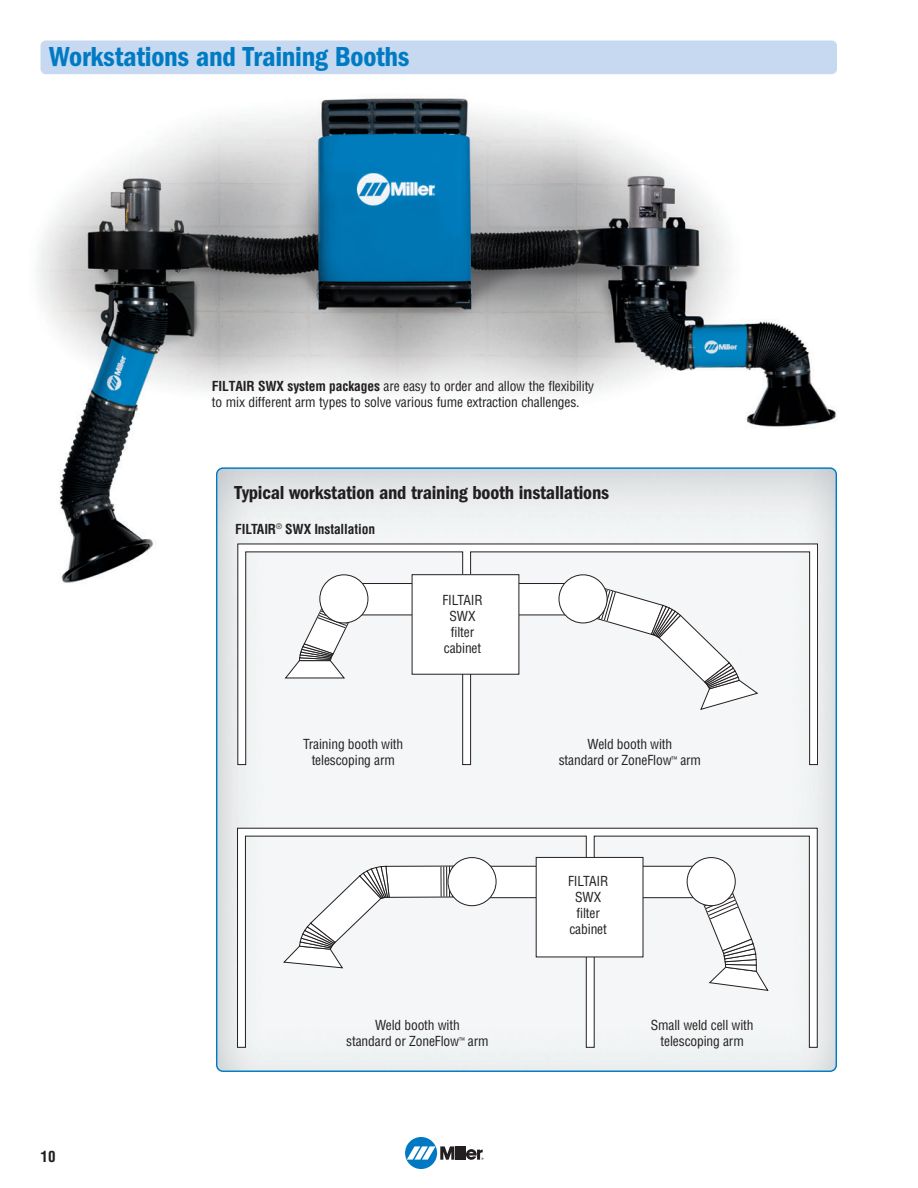
<style>
.page{position:relative;width:918px;height:1188px;background:#fff}
.page>*{position:absolute;margin:0;border:0;box-sizing:border-box;transform-origin:0 0}
.t1{font:28.5px "ITC Franklin Gothic Std Dm Cd";letter-spacing:-.01em;color:#007bc3}
.t2{font:19.5px "ITC Franklin Gothic Std Dm Cd";letter-spacing:-.01em;color:#231f20}
.t3{font:700 condensed 15px "Helvetica";color:#231f20}
.t4{font:condensed 13.5px/16.2px "Helvetica";letter-spacing:-.01em;color:#231f20;text-align:center}
.t5{font:700 condensed 13.5px "Helvetica";letter-spacing:-.01em;color:#231f20}
.s1{font-weight:700}
</style>
<div class="page">
<div style="left:405px;top:1137px;width:32px;height:32px;background:#0079c2;border-radius:50%"></div>
<hr style="left:459px;top:1146px;width:3px;height:14px;background:#231f20">
<hr style="left:463px;top:1146px;width:3px;height:14px;background:#231f20">
<svg style="left:407px;top:1146px;width:51px;height:14px"></svg>
<svg style="left:466px;top:1149px;width:18px;height:11px"></svg>
<div style="left:40px;top:40px;width:797px;height:34px;background:#c6d9f0;border-radius:5px"></div>
<img style="left:36px;top:98px;width:801px;height:485px">
<svg style="left:216px;top:467px;width:621px;height:605px"></svg>
<svg style="left:237px;top:827px;width:581px;height:221px"></svg>
<svg style="left:237px;top:543px;width:581px;height:222px"></svg>
<div style="left:457px;top:866px;width:270px;height:32px;background:#fff"></div>
<div style="left:457px;top:866px;width:270px;height:32px;border:1px solid #231f20"></div>
<div style="left:536px;top:857px;width:107px;height:100px;background:#fff"></div>
<div style="left:448px;top:858px;width:48px;height:48px;background:#fff;border-radius:50%"></div>
<div style="left:448px;top:857px;width:48px;height:49px;border:1px solid #231f20;border-radius:50%"></div>
<div style="left:687px;top:858px;width:48px;height:48px;background:#fff;border-radius:50%"></div>
<div style="left:687px;top:857px;width:49px;height:49px;border:1px solid #231f20;border-radius:50%"></div>
<svg style="left:696px;top:875px;width:73px;height:116px"></svg>
<svg style="left:282px;top:865px;width:190px;height:104px"></svg>
<div style="left:329px;top:584px;width:269px;height:31px;background:#fff"></div>
<div style="left:328px;top:583px;width:270px;height:32px;border:1px solid #231f20"></div>
<div style="left:412px;top:575px;width:107px;height:99px;background:#fff"></div>
<div style="left:559px;top:575px;width:48px;height:48px;background:#fff;border-radius:50%"></div>
<div style="left:559px;top:574px;width:48px;height:49px;border:1px solid #231f20;border-radius:50%"></div>
<div style="left:320px;top:575px;width:48px;height:48px;background:#fff;border-radius:50%"></div>
<div style="left:319px;top:574px;width:49px;height:49px;border:1px solid #231f20;border-radius:50%"></div>
<svg style="left:284px;top:593px;width:74px;height:86px"></svg>
<svg style="left:572px;top:581px;width:187px;height:129px"></svg>
<h1 class="t1" style="left:49px;top:47px;width:362px">Workstations and Training Booths</h1>
<p class="t4" style="left:212px;top:379px;width:384px;text-align:left"><span class="s1">FILTAIR SWX system packages</span> are easy to order and allow the flexibility to mix different arm types to solve various fume extraction challenges.</p>
<h2 class="t2" style="left:235px;top:486px;width:376px">Typical workstation and training booth installations</h2>
<p class="t5" style="left:235px;top:521px;width:141px">FILTAIR<sup>®</sup> SWX Installation</p>
<p class="t4" style="left:442px;top:592px;width:42px">FILTAIR<br>SWX filter cabinet</p>
<p class="t4" style="left:303px;top:736px;width:102px">Training booth with telescoping arm</p>
<p class="t4" style="left:559px;top:736px;width:144px">Weld booth with<br>standard or ZoneFlow<sup>™</sup> arm</p>
<p class="t3" style="left:41px;top:1151px;width:17px">10</p>
<p class="t4" style="left:346px;top:1018px;width:144px">Weld booth with<br>standard or ZoneFlow<sup>™</sup> arm</p>
<p class="t4" style="left:568px;top:873px;width:42px">FILTAIR<br>SWX filter cabinet</p>
<p class="t4" style="left:651px;top:1018px;width:104px">Small weld cell with telescoping arm</p>
</div>
